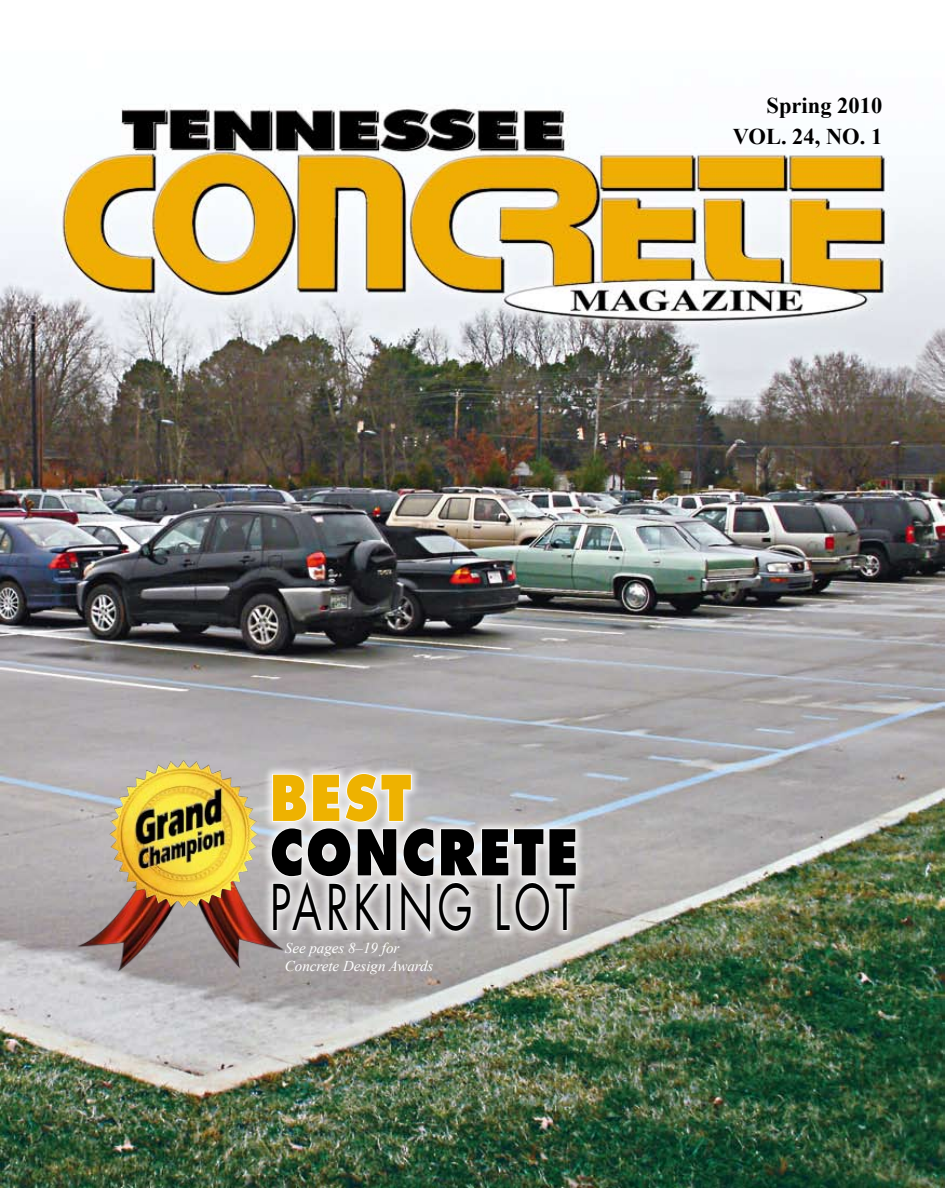
<style>
.page{position:relative;width:945px;height:1188px;background:#fff}
.page>*{position:absolute;margin:0;border:0;box-sizing:border-box;transform-origin:0 0}
.t1{font:61.2px "Futura";letter-spacing:.1em;color:#000;scale:.69 1}
.t2{font:800 61.2px "Futura";letter-spacing:.05em;color:#000;scale:.83 1}
.t3{font:800 61.2px "Futura";color:#eeb200;scale:.83 1}
.t4{font:700 22.5px/31px "Times New Roman";color:#000;text-align:right}
.t5{font:italic 15px/18px "Times New Roman";color:#fff}
</style>
<div class="page">
<img style="left:0;top:104px;width:945px;height:1084px">
<div style="left:260px;top:762px;width:325px;height:180px;background:#fff;opacity:.75"></div>
<svg style="left:270px;top:773px;width:307px;height:164px"></svg>
<img style="left:74px;top:877px;width:219px;height:106px">
<img style="left:165px;top:760px;width:18px;height:9px">
<h2 class="t4" style="left:733px;top:89px;width:151px">Spring 2010<br>VOL. 24, NO. 1</h2>
<h1 class="t3" style="left:270px;top:760px;width:172px">BEST</h1>
<h1 class="t2" style="left:270px;top:815px;width:373px">CONCRETE</h1>
<h1 class="t1" style="left:270px;top:865px;width:444px">PARKING LOT</h1>
<p class="t5" style="left:285px;top:938px;width:150px">See pages 8–19 for<br>Concrete Design Awards</p>
</div>
